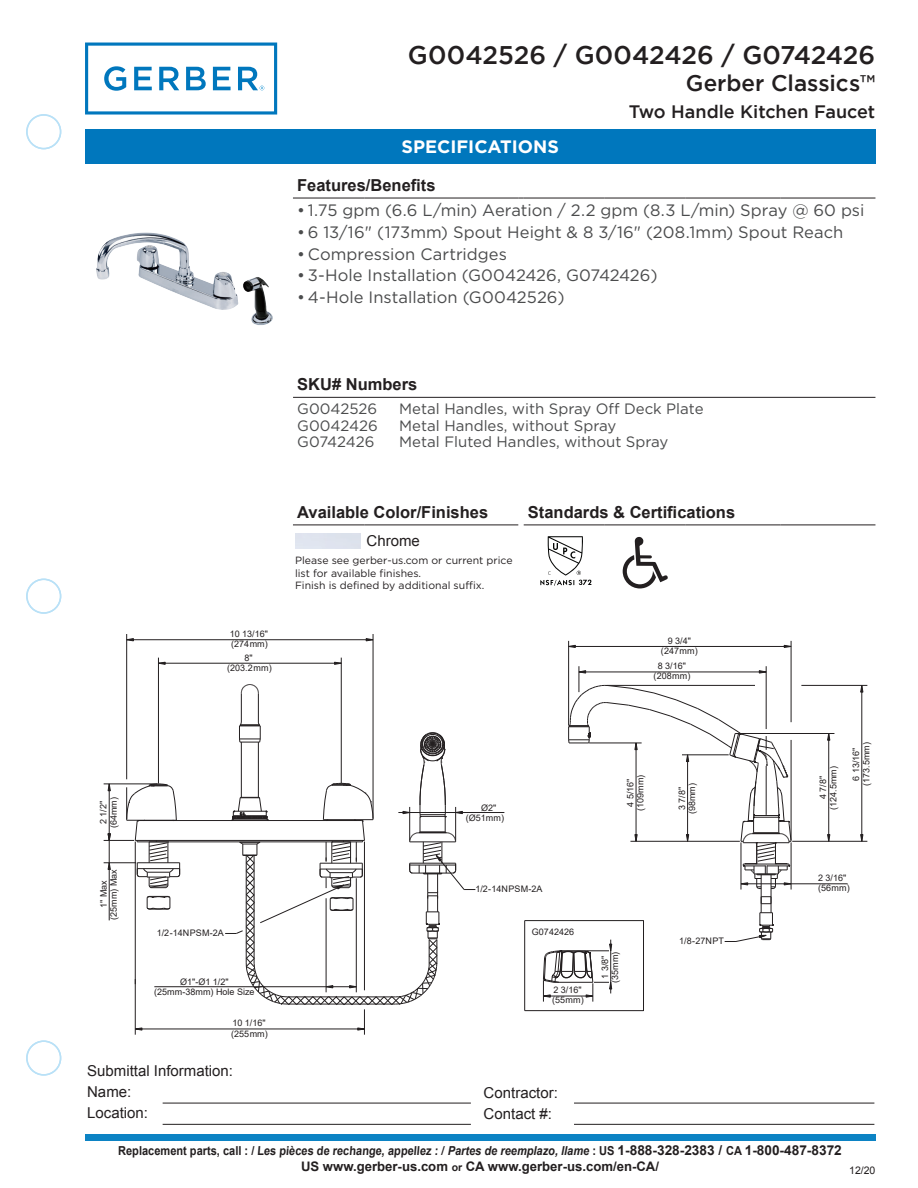
<style>
.page{position:relative;width:918px;height:1188px;background:#fff}
.page>*{position:absolute;margin:0;border:0;box-sizing:border-box;transform-origin:0 0}
.D_title_headline_new{font:500 25.5px "Gotham";color:#231f20}
.D_title_description{font:500 22.5px "Gotham";color:#231f20}
.Product_Name{font:500 18px "Gotham";color:#231f20}
.t1{font:700 18px "Gotham";color:#fff}
.t2{font:16.5px "Gotham";color:#4b4c4d}
.t3{font:700 16.5px "Arial";color:#231f20}
.t4{font:15px "Gotham";color:#4b4c4d}
.t5{font:15px/21.3px "Arial";color:#231f20}
.t6{font:700 13.2px "Arial";color:#231f20}
.t7{font:700 12.3px "Arial";color:#231f20;scale:.89 1}
.inner_page_Maintenan{font:10.5px/12.6px "Gotham";color:#231f20}
.t8{font:10.5px "Arial";color:#231f20}
.Dimension{font:9px/10.2px "Arial";color:#231f20;text-align:center}
.s1{font-style:italic}
.s2{font-size:13.65px}
.s3{font-size:10.5px}
</style>
<div class="page">
<div style="left:26px;top:114px;width:35px;height:35px;border:2px solid #b9e1f7;border-radius:50%"></div>
<div style="left:26px;top:1040px;width:35px;height:36px;border:2px solid #b9e1f7;border-radius:50%"></div>
<div style="left:26px;top:579px;width:35px;height:35px;border:2px solid #b9e1f7;border-radius:50%"></div>
<div style="left:85px;top:1135px;width:790px;height:6px;background:#0c83c4"></div>
<svg style="left:85px;top:43px;width:192px;height:72px"></svg>
<hr style="left:163px;top:1103px;width:308px;height:1px;background:#231f20">
<hr style="left:574px;top:1103px;width:300px;height:1px;background:#231f20">
<hr style="left:163px;top:1124px;width:308px;height:1px;background:#231f20">
<hr style="left:574px;top:1124px;width:300px;height:1px;background:#231f20">
<div style="left:85px;top:130px;width:790px;height:34px;background:#0077bd"></div>
<hr style="left:293px;top:198px;width:71px;height:1px;background:#231f20">
<hr style="left:364px;top:198px;width:154px;height:1px;background:#231f20">
<hr style="left:524px;top:198px;width:81px;height:1px;background:#231f20">
<hr style="left:605px;top:198px;width:81px;height:1px;background:#231f20">
<hr style="left:686px;top:198px;width:95px;height:1px;background:#231f20">
<hr style="left:781px;top:198px;width:94px;height:1px;background:#231f20">
<hr style="left:524px;top:525px;width:81px;height:1px;background:#231f20">
<hr style="left:605px;top:525px;width:81px;height:1px;background:#231f20">
<hr style="left:686px;top:525px;width:95px;height:1px;background:#231f20">
<hr style="left:781px;top:525px;width:94px;height:1px;background:#231f20">
<hr style="left:293px;top:525px;width:71px;height:1px;background:#231f20">
<hr style="left:364px;top:525px;width:154px;height:1px;background:#231f20">
<img style="left:96px;top:233px;width:177px;height:92px">
<svg style="left:540px;top:536px;width:51px;height:50px"></svg>
<svg style="left:623px;top:537px;width:45px;height:51px"></svg>
<svg style="left:860px;top:834px;width:2px;height:7px"></svg>
<svg style="left:860px;top:686px;width:2px;height:7px"></svg>
<svg style="left:827px;top:834px;width:3px;height:7px"></svg>
<svg style="left:827px;top:734px;width:3px;height:7px"></svg>
<svg style="left:569px;top:645px;width:7px;height:3px"></svg>
<svg style="left:784px;top:645px;width:7px;height:3px"></svg>
<hr style="left:568px;top:641px;width:1px;height:85px;background:#231f20">
<hr style="left:741px;top:884px;width:107px;height:1px;background:#231f20">
<hr style="left:792px;top:841px;width:75px;height:1px;background:#231f20">
<hr style="left:736px;top:733px;width:98px;height:1px;background:#231f20">
<hr style="left:791px;top:641px;width:1px;height:81px;background:#231f20">
<hr style="left:801px;top:685px;width:66px;height:1px;background:#231f20">
<hr style="left:828px;top:733px;width:1px;height:108px;background:#231f20">
<hr style="left:569px;top:646px;width:222px;height:1px;background:#231f20">
<hr style="left:862px;top:685px;width:1px;height:156px;background:#231f20">
<div style="left:524px;top:920px;width:120px;height:91px;border:1px solid #231f20"></div>
<hr style="left:524px;top:921px;width:1px;height:90px;background:#231f20">
<svg style="left:543px;top:666px;width:249px;height:336px"></svg>
<svg style="left:159px;top:662px;width:7px;height:3px"></svg>
<svg style="left:334px;top:662px;width:7px;height:3px"></svg>
<svg style="left:127px;top:638px;width:7px;height:3px"></svg>
<svg style="left:366px;top:638px;width:7px;height:3px"></svg>
<svg style="left:108px;top:783px;width:3px;height:8px"></svg>
<svg style="left:108px;top:833px;width:3px;height:7px"></svg>
<svg style="left:108px;top:862px;width:3px;height:8px"></svg>
<svg style="left:136px;top:1027px;width:6px;height:4px"></svg>
<hr style="left:135px;top:1029px;width:229px;height:1px;background:#231f20">
<hr style="left:109px;top:784px;width:1px;height:136px;background:#231f20">
<hr style="left:154px;top:986px;width:202px;height:1px;background:#231f20">
<hr style="left:126px;top:634px;width:1px;height:145px;background:#231f20">
<hr style="left:135px;top:842px;width:1px;height:142px;background:#231f20">
<hr style="left:135px;top:979px;width:1px;height:56px;background:#231f20">
<hr style="left:158px;top:658px;width:1px;height:126px;background:#231f20">
<hr style="left:104px;top:863px;width:32px;height:1px;background:#231f20">
<hr style="left:104px;top:840px;width:30px;height:1px;background:#231f20">
<hr style="left:398px;top:812px;width:106px;height:1px;background:#231f20">
<hr style="left:104px;top:784px;width:53px;height:1px;background:#231f20">
<hr style="left:341px;top:658px;width:1px;height:126px;background:#231f20">
<hr style="left:373px;top:634px;width:1px;height:185px;background:#231f20">
<hr style="left:158px;top:663px;width:183px;height:1px;background:#231f20">
<hr style="left:127px;top:639px;width:246px;height:1px;background:#231f20">
<hr style="left:137px;top:842px;width:226px;height:1px;background:#231f20">
<hr style="left:135px;top:840px;width:229px;height:1px;background:#231f20">
<hr style="left:138px;top:820px;width:223px;height:1px;background:#231f20">
<svg style="left:126px;top:784px;width:54px;height:104px"></svg>
<svg style="left:147px;top:896px;width:24px;height:14px"></svg>
<svg style="left:225px;top:684px;width:250px;height:351px"></svg>
<hr style="left:293px;top:397px;width:582px;height:1px;background:#231f20">
<p class="D_title_headline_new" style="left:408px;top:41px;width:469px">G0042526 / G0042426 / G0742426</p>
<p class="D_title_description" style="left:686px;top:70px;width:191px">Gerber Classics™</p>
<p class="Product_Name" style="left:629px;top:102px;width:248px">Two Handle Kitchen Faucet</p>
<h3 class="t1" style="left:402px;top:136px;width:159px">SPECIFICATIONS</h3>
<p class="t3" style="left:297px;top:175px;width:140px">Features/Benefits</p>
<p class="t2" style="left:297px;top:201px;width:569px">• 1.75 gpm (6.6 L/min) Aeration / 2.2 gpm (8.3 L/min) Spray @ 60 psi</p>
<p class="t2" style="left:297px;top:223px;width:548px">• 6 13/16" (173mm) Spout Height &amp; 8 3/16" (208.1mm) Spout Reach</p>
<p class="t2" style="left:297px;top:245px;width:211px">• Compression Cartridges</p>
<p class="t2" style="left:297px;top:266px;width:362px">• 3-Hole Installation (G0042426, G0742426)</p>
<p class="t2" style="left:297px;top:288px;width:269px">• 4-Hole Installation (G0042526)</p>
<p class="t3" style="left:297px;top:374px;width:122px">SKU# Numbers</p>
<p class="t4" style="left:297px;top:401px;width:81px">G0042526</p>
<p class="t4" style="left:399px;top:401px;width:306px">Metal Handles, with Spray Off Deck Plate</p>
<p class="t4" style="left:297px;top:417px;width:82px">G0042426</p>
<p class="t4" style="left:399px;top:417px;width:219px">Metal Handles, without Spray</p>
<p class="t4" style="left:297px;top:434px;width:79px">G0742426</p>
<p class="t4" style="left:399px;top:434px;width:271px">Metal Fluted Handles, without Spray</p>
<p class="Dimension" style="left:230px;top:629px;width:40px;text-align:left">10 13/16" (274mm)</p>
<p class="Dimension" style="left:227px;top:652px;width:46px">8" (203.2mm)</p>
<p class="t3" style="left:297px;top:501px;width:193px">Available Color/Finishes</p>
<p class="t3" style="left:528px;top:501px;width:209px">Standards &amp; Certifications</p>
<p class="t5" style="left:367px;top:531px;width:55px">Chrome</p>
<p class="inner_page_Maintenan" style="left:295px;top:554px;width:219px">Please see gerber-us.com or current price list for available finishes.</p>
<p class="inner_page_Maintenan" style="left:295px;top:579px;width:191px">Finish is defined by additional suffix.</p>
<p class="Dimension" style="left:661px;top:635px;width:38px">9 3/4" (247mm)</p>
<p class="Dimension" style="left:654px;top:661px;width:38px">8 3/16" (208mm)</p>
<p class="Dimension" style="left:98px;top:828px;width:33px;rotate:-90deg">2 1/2" (64mm)</p>
<p class="Dimension" style="left:466px;top:802px;width:40px;text-align:left;text-indent:15px">Ø2" (Ø51mm)</p>
<p class="Dimension" style="left:99px;top:920px;width:52px;rotate:-90deg">1" Max (25mm) Max</p>
<p class="Dimension" style="left:157px;top:928px;width:69px">1/2-14NPSM-2A</p>
<p class="Dimension" style="left:154px;top:976px;width:102px;line-height:10.9px">Ø1"-Ø1 1/2" (25mm-38mm) Hole Size</p>
<p class="Dimension" style="left:231px;top:1018px;width:38px;text-align:left">10 1/16" (255mm)</p>
<h3 class="t5" style="left:87px;top:1060px;width:147px">Submittal Information:<br>Name:</h3>
<p class="Dimension" style="left:475px;top:884px;width:69px">1/2-14NPSM-2A</p>
<p class="Dimension" style="left:532px;top:926px;width:44px">G0742426</p>
<p class="Dimension" style="left:552px;top:985px;width:33px;text-align:left">2 3/16" (55mm)</p>
<h3 class="t5" style="left:484px;top:1082px;width:76px">Contractor:</h3>
<h3 class="t5" style="left:87px;top:1102px;width:62px">Location:</h3>
<h3 class="t5" style="left:484px;top:1103px;width:70px">Contact #:</h3>
<p class="Dimension" style="left:625px;top:811px;width:38px;rotate:-90deg">4 5/16" (109mm)</p>
<p class="Dimension" style="left:677px;top:814px;width:33px;rotate:-90deg">3 7/8" (98mm)</p>
<p class="Dimension" style="left:600px;top:983px;width:33px;rotate:-90deg">1 3/8" (35mm)</p>
<p class="Dimension" style="left:679px;top:936px;width:46px">1/8-27NPT</p>
<p class="Dimension" style="left:818px;top:810px;width:45px;rotate:-90deg">4 7/8" (124.5mm)</p>
<p class="Dimension" style="left:851px;top:786px;width:45px;rotate:-90deg">6 13/16" (173.5mm)</p>
<p class="Dimension" style="left:818px;top:873px;width:33px;text-align:left">2 3/16" (56mm)</p>
<h3 class="t7" style="left:118px;top:1143px;width:815px">Replacement parts, call : / Les pièces de rechange, appellez : / <span class="s1">Partes de reemplazo, llame</span> : US <span class="s2">1-888-328-2383 /</span> CA <span class="s2">1-800-487-8372</span></h3>
<h3 class="t6" style="left:301px;top:1158px;width:360px">US www.gerber-us.com <span class="s3">or</span> CA www.gerber-us.com/en-CA/</h3>
<p class="t8" style="left:849px;top:1163px;width:28px">12/20</p>
</div>
